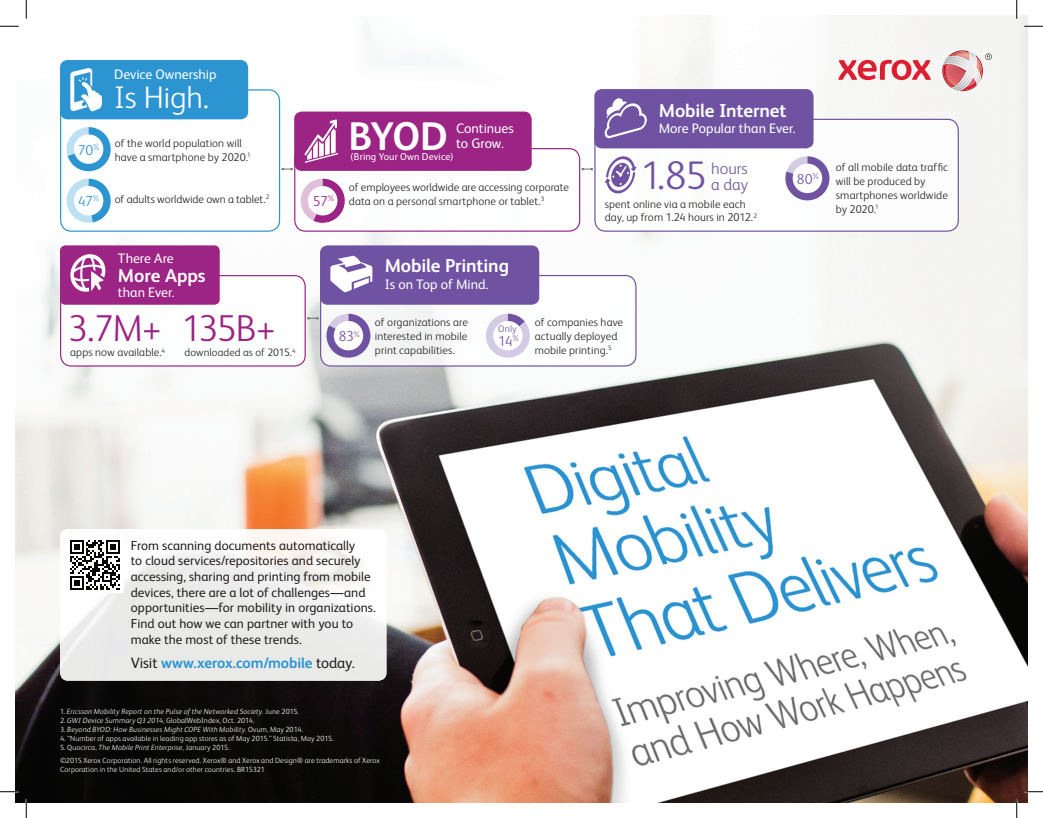
<style>
.page{position:relative;width:1043px;height:818px;background:#fff}
.page>*{position:absolute;margin:0;border:0;box-sizing:border-box;transform-origin:0 0}
.t1{font:700 40.62px "Xerox Sans";color:#fff}
.t2{font:300 40px "Xerox Sans";color:#6f53a2}
.t3{font:700 40px "Xerox Sans";color:#fff}
.t4{font:300 37.5px "Xerox Sans";letter-spacing:-.045em;color:#9b2484}
.t5{font:300 31.25px "Xerox Sans";letter-spacing:-.01em;color:#fff}
.t6{font:700 18.75px "Xerox Sans";letter-spacing:-.005em;color:#fff}
.t7{font:300 16.25px/16.2px "Xerox Sans";letter-spacing:-.005em;color:#6f53a2}
.t8{font:700 15px "Xerox Sans";letter-spacing:-.005em;color:#2b94d1}
.t9{font:300 14.38px "Xerox Sans";color:#6f53a2}
.t10{font:14.38px "Xerox Sans";letter-spacing:-.01em;color:#fff}
.t11{font:300 14.38px "Xerox Sans";color:#2b94d1}
.t12{font:300 14.38px "Xerox Sans";color:#9b2484}
.t13{font:13.75px/15px "Xerox Sans";color:#fff}
.t14{font:13.12px/15.6px "Xerox Sans";color:#231f20}
.t15{font:300 11.25px/13.8px "Xerox Sans";letter-spacing:.005em;color:#231f20}
.t16{font:300 10.75px "Xerox Sans";letter-spacing:.01em;color:#231f20}
.t17{font:10px "Xerox Sans";letter-spacing:.015em;color:#fff}
.t18{font:9.62px "Xerox Sans";letter-spacing:.015em;color:#fff}
.t19{font:300 9.62px "Xerox Sans";color:#6f53a2}
.t20{font:300 7.5px/13.5px "Xerox Sans";letter-spacing:.02em;color:#fff}
.t21{font:italic 300 7.5px "Xerox Sans";letter-spacing:.015em;color:#fff}
.s1{font-weight:400;color:#231f20}
.s2{font-style:normal}
.s3{font-style:italic}
</style>
<div class="page">
<img style="left:15px;top:15px;width:1013px;height:787px">
<svg style="left:838px;top:60px;width:92px;height:20px"></svg>
<svg style="left:942px;top:50px;width:49px;height:41px"></svg>
<img style="left:60px;top:529px;width:326px;height:151px">
<img style="left:61px;top:90px;width:218px;height:141px">
<div style="left:60px;top:89px;width:220px;height:143px;border:1px solid #2b94d1;border-radius:11px"></div>
<svg style="left:64px;top:127px;width:47px;height:44px"></svg>
<div style="left:74px;top:134px;width:29px;height:30px;background:#fff;border-radius:50%"></div>
<div style="left:60px;top:60px;width:188px;height:59px;background:#2b94d1;border-radius:8px"></div>
<svg style="left:70px;top:68px;width:32px;height:44px"></svg>
<svg style="left:65px;top:179px;width:46px;height:46px"></svg>
<div style="left:74px;top:186px;width:29px;height:29px;background:#fff;border-radius:50%"></div>
<img style="left:595px;top:119px;width:363px;height:112px">
<div style="left:594px;top:119px;width:364px;height:113px;border:1px solid #6f53a2;border-radius:11px"></div>
<svg style="left:604px;top:155px;width:32px;height:40px"></svg>
<div style="left:594px;top:89px;width:219px;height:59px;background:#6f53a2;border-radius:8px"></div>
<svg style="left:604px;top:98px;width:43px;height:41px"></svg>
<svg style="left:785px;top:156px;width:44px;height:44px"></svg>
<div style="left:792px;top:164px;width:30px;height:29px;background:#fff;border-radius:50%"></div>
<img style="left:61px;top:275px;width:244px;height:91px">
<div style="left:60px;top:275px;width:246px;height:91px;border:1px solid #9b2484;border-radius:11px"></div>
<div style="left:60px;top:245px;width:160px;height:60px;background:#9b2484;border-radius:5px"></div>
<svg style="left:70px;top:254px;width:35px;height:38px"></svg>
<img style="left:320px;top:275px;width:316px;height:91px">
<div style="left:320px;top:275px;width:316px;height:91px;border:1px solid #6f53a2;border-radius:11px"></div>
<div style="left:320px;top:245px;width:219px;height:60px;background:#6f53a2;border-radius:8px"></div>
<svg style="left:330px;top:256px;width:42px;height:37px"></svg>
<svg style="left:483px;top:314px;width:49px;height:46px"></svg>
<div style="left:493px;top:321px;width:29px;height:29px;background:#fff;border-radius:50%"></div>
<svg style="left:326px;top:314px;width:44px;height:43px"></svg>
<div style="left:334px;top:321px;width:29px;height:29px;background:#fff;border-radius:50%"></div>
<img style="left:295px;top:149px;width:284px;height:82px">
<div style="left:294px;top:148px;width:286px;height:84px;border:1px solid #9b2484;border-radius:11px"></div>
<svg style="left:297px;top:179px;width:48px;height:44px"></svg>
<div style="left:308px;top:186px;width:29px;height:29px;background:#fff;border-radius:50%"></div>
<div style="left:294px;top:111px;width:237px;height:60px;background:#9b2484;border-radius:8px"></div>
<svg style="left:304px;top:119px;width:34px;height:44px"></svg>
<div style="left:67px;top:536px;width:57px;height:57px;background:#fff"></div>
<svg style="left:70px;top:540px;width:50px;height:49px"></svg>
<svg style="left:281px;top:168px;width:12px;height:2px"></svg>
<svg style="left:307px;top:317px;width:11px;height:2px"></svg>
<svg style="left:581px;top:168px;width:12px;height:2px"></svg>
<svg style="left:0;top:25px;width:19px;height:2px"></svg>
<svg style="left:1024px;top:25px;width:18px;height:2px"></svg>
<svg style="left:0;top:790px;width:19px;height:2px"></svg>
<svg style="left:1024px;top:790px;width:18px;height:2px"></svg>
<svg style="left:25px;top:0;width:2px;height:19px"></svg>
<svg style="left:25px;top:799px;width:2px;height:19px"></svg>
<svg style="left:1015px;top:0;width:2px;height:19px"></svg>
<svg style="left:1015px;top:799px;width:2px;height:19px"></svg>
<p class="t13" style="left:114px;top:66px;width:104px">Device Ownership</p>
<h3 class="t5" style="left:114px;top:77px;width:96px">Is High.</h3>
<p class="t11" style="left:78px;top:140px;width:24px">70<sup>%</sup></p>
<p class="t15" style="left:115px;top:136px;width:138px">of the world population will have a smartphone by 2020.<sup>1</sup></p>
<p class="t15" style="left:115px;top:191px;width:156px">of adults worldwide own a tablet.<sup>2</sup></p>
<p class="t11" style="left:78px;top:192px;width:24px">47<sup>%</sup></p>
<p class="t12" style="left:313px;top:192px;width:24px">57<sup>%</sup></p>
<h1 class="t1" style="left:347px;top:100px;width:102px">BYOD</h1>
<p class="t18" style="left:349px;top:146px;width:100px">(Bring Your Own Device)</p>
<h2 class="t3" style="left:348px;top:109px;width:101px">BYOD</h2>
<p class="t17" style="left:350px;top:150px;width:104px">(Bring Your Own Device)</p>
<p class="t13" style="left:456px;top:120px;width:59px">Continues to Grow.</p>
<p class="t10" style="left:455px;top:126px;width:51px">to Grow.</p>
<p class="t15" style="left:349px;top:180px;width:222px">of employees worldwide are accessing corporate data on a personal smartphone or tablet.<sup>3</sup></p>
<h3 class="t6" style="left:658px;top:97px;width:129px">Mobile Internet</h3>
<p class="t13" style="left:658px;top:120px;width:138px">More Popular than Ever.</p>
<h2 class="t2" style="left:640px;top:149px;width:68px">1.85</h2>
<p class="t15" style="left:604px;top:196px;width:154px">spent online via a mobile each day, up from 1.24 hours in 2012.<sup>2</sup></p>
<h3 class="t7" style="left:711px;top:159px;width:38px">hours a day</h3>
<p class="t9" style="left:796px;top:170px;width:25px">80<sup>%</sup></p>
<p class="t13" style="left:118px;top:250px;width:57px">There Are</p>
<h3 class="t6" style="left:118px;top:263px;width:89px">More Apps</h3>
<p class="t13" style="left:118px;top:284px;width:58px">than Ever.</p>
<h3 class="t4" style="left:68px;top:303px;width:209px">3.7M+ 135B+</h3>
<p class="t15" style="left:375px;top:315px;width:94px;text-align:justify">of organizations are interested in mobile print capabilities.</p>
<p class="t15" style="left:535px;top:315px;width:90px">of companies have actually deployed mobile printing.<sup>5</sup></p>
<h3 class="t6" style="left:384px;top:252px;width:126px">Mobile Printing</h3>
<p class="t13" style="left:384px;top:275px;width:105px">Is on Top of Mind.</p>
<p class="t19" style="left:498px;top:322px;width:20px">Only</p>
<p class="t9" style="left:339px;top:327px;width:24px">83<sup>%</sup></p>
<p class="t9" style="left:498px;top:331px;width:23px">14<sup>%</sup></p>
<p class="t15" style="left:70px;top:345px;width:96px">apps now available.<sup>4</sup></p>
<p class="t16" style="left:184px;top:345px;width:112px">downloaded as of 2015.<sup>4</sup></p>
<p class="t15" style="left:836px;top:160px;width:114px">of all mobile data traffic will be produced by smartphones worldwide by 2020.<sup>1</sup></p>
<p class="t14" style="left:131px;top:537px;width:246px">From scanning documents automatically<br>to cloud services/repositories and securely accessing, sharing and printing from mobile devices, there are a lot of challenges—and opportunities—for mobility in organizations.<br>Find out how we can partner with you to make the most of these trends.</p>
<h3 class="t8" style="left:131px;top:652px;width:225px"><span class="s1">Visit</span> www.xerox.com/mobile <span class="s1">today.</span></h3>
<p class="t21" style="left:60px;top:706px;width:240px"><span class="s2">1.</span> Ericsson Mobility Report on the Pulse of the Networked Society. <span class="s2">June 2015.</span></p>
<p class="t20" style="left:60px;top:713px;width:196px">2. <span class="s3">GWI Device Summary Q3 2014,</span> GlobalWebIndex, Oct. 2014.</p>
<p class="t21" style="left:60px;top:724px;width:244px"><span class="s2">3.</span> Beyond BYOD: How Businesses Might COPE With Mobility. <span class="s2">Ovum, May 2014.</span></p>
<p class="t20" style="left:60px;top:731px;width:275px">4. “Number of apps available in leading app stores as of May 2015.” Statista, May 2015.</p>
<p class="t20" style="left:60px;top:740px;width:321px">5. Quocirca, <span class="s3">The Mobile Print Enterprise</span>, January 2015.<br>©2015 Xerox Corporation. All rights reserved. Xerox® and Xerox and Design® are trademarks of Xerox</p>
<p class="t20" style="left:60px;top:762px;width:206px">Corporation in the United States and/or other countries. BR15321</p>
</div>
